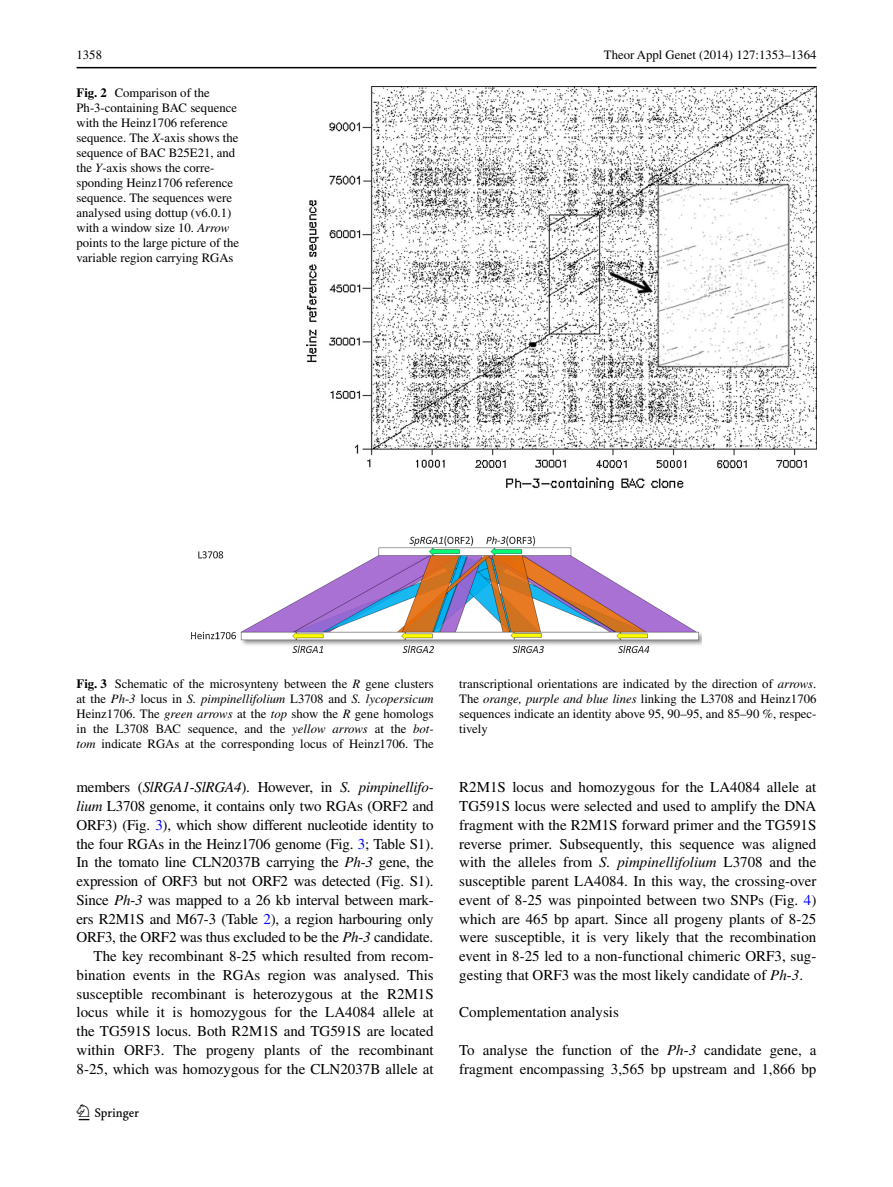
<style>
.page{position:relative;width:893px;height:1187px;background:#fff}
.page>*{position:absolute;margin:0;border:0;box-sizing:border-box;transform-origin:0 0}
.t1{font:22.5px "Springnew";color:#000}
.t2{font:15px/18.8px "Times";color:#000;text-align:right}
.t3{font:12.75px/15px "Times";color:#000;text-align:justify}
.s1{font-weight:700}
.s2{font-style:italic}
.s3{color:#00f}
</style>
<div class="page">
<hr style="left:77px;top:67px;width:739px;height:1px;background:#000">
<img style="left:306px;top:87px;width:510px;height:402px">
<img style="left:191px;top:536px;width:511px;height:116px">
<p class="t3" style="left:77px;top:48px;width:27px">1358</p>
<p class="t3" style="left:604px;top:48px;width:214px">Theor Appl Genet (2014) 127:1353–1364</p>
<p class="t3" style="left:77px;top:85px;width:164px;text-align:left"><span class="s1">Fig. 2</span> Comparison of the<br>Ph-3-containing BAC sequence with the Heinz1706 reference sequence. The <span class="s2">X</span>-axis shows the sequence of BAC B25E21, and the <span class="s2">Y</span>-axis shows the corre&shy;sponding Heinz1706 reference sequence. The sequences were analysed using dottup (v6.0.1) with a window size 10. <span class="s2">Arrow </span>points to the large picture of the variable region carrying RGAs</p>
<p class="t3" style="left:77px;top:675px;width:359px"><span class="s1">Fig. 3</span> Schematic of the microsynteny between the <span class="s2">R</span> gene clusters at the <span class="s2">Ph</span>-<span class="s2">3</span> locus in <span class="s2">S. pimpinellifolium</span> L3708 and <span class="s2">S. lycopersicum </span>Heinz1706. The <span class="s2">green arrows</span> at the <span class="s2">top</span> show the <span class="s2">R</span> gene homologs in the L3708 BAC sequence, and the <span class="s2">yellow arrows</span> at the <span class="s2">bot&shy;tom</span> indicate RGAs at the corresponding locus of Heinz1706. The</p>
<p class="t3" style="left:459px;top:675px;width:359px">transcriptional orientations are indicated by the direction of <span class="s2">arrows</span>.<br>The <span class="s2">orange, purple and blue lines</span> linking the L3708 and Heinz1706 sequences indicate an identity above 95, 90–95, and 85–90 %, respec&shy;tively</p>
<p class="t2" style="left:77px;top:777px;width:359px">members (<span class="s2">SlRGA1</span>-<span class="s2">SlRGA4</span>). However, in <span class="s2">S. pimpinellifo&shy;lium</span> L3708 genome, it contains only two RGAs (ORF2 and ORF3) (Fig. <span class="s3">3</span>), which show different nucleotide identity to the four RGAs in the Heinz1706 genome (Fig. <span class="s3">3</span>; Table S1).<br>In the tomato line CLN2037B carrying the <span class="s2">Ph</span>-<span class="s2">3</span> gene, the expression of ORF3 but not ORF2 was detected (Fig. S1).<br>Since <span class="s2">Ph</span>-<span class="s2">3</span> was mapped to a 26 kb interval between mark&shy;ers R2M1S and M67-3 (Table <span class="s3">2</span>), a region harbouring only ORF3, the ORF2 was thus excluded to be the <span class="s2">Ph</span>-<span class="s2">3</span> candidate.<br>The key recombinant 8-25 which resulted from recom&shy;bination events in the RGAs region was analysed. This susceptible recombinant is heterozygous at the R2M1S locus while it is homozygous for the LA4084 allele at the TG591S locus. Both R2M1S and TG591S are located within ORF3. The progeny plants of the recombinant 8-25, which was homozygous for the CLN2037B allele at</p>
<p class="t2" style="left:459px;top:777px;width:359px;text-align:justify">R2M1S locus and homozygous for the LA4084 allele at TG591S locus were selected and used to amplify the DNA fragment with the R2M1S forward primer and the TG591S reverse primer. Subsequently, this sequence was aligned with the alleles from <span class="s2">S. pimpinellifolium</span> L3708 and the susceptible parent LA4084. In this way, the crossing-over event of 8-25 was pinpointed between two SNPs (Fig. <span class="s3">4</span>) which are 465 bp apart. Since all progeny plants of 8-25 were susceptible, it is very likely that the recombination event in 8-25 led to a non-functional chimeric ORF3, sug&shy;gesting that ORF3 was the most likely candidate of <span class="s2">Ph</span>-<span class="s2">3</span>.</p>
<p class="t2" style="left:459px;top:1002px;width:161px">Complementation analysis</p>
<p class="t2" style="left:459px;top:1040px;width:359px;text-align:left">To analyse the function of the <span class="s2">Ph</span>-<span class="s2">3</span> candidate gene, a fragment encompassing 3,565 bp upstream and 1,866 bp</p>
<h1 class="t1" style="left:79px;top:1104px;width:62px">1 3</h1>
</div>
